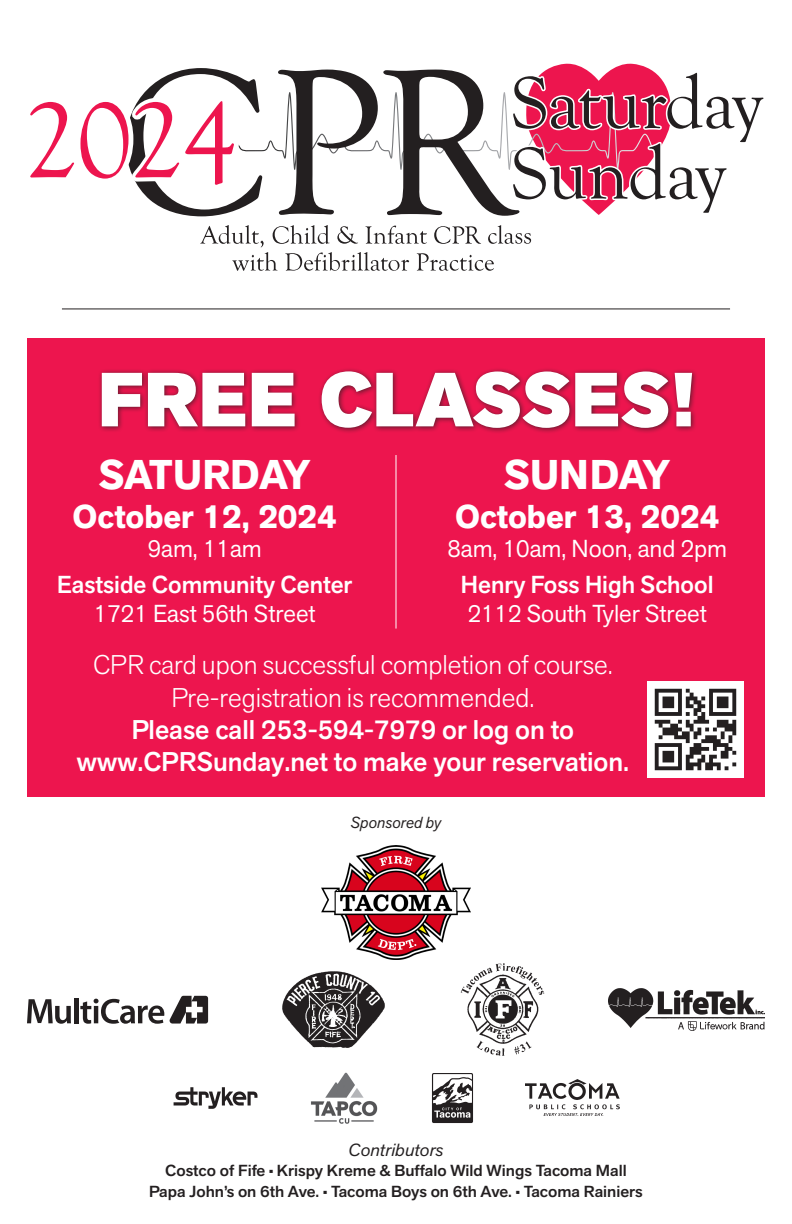
<style>
.page{position:relative;width:792px;height:1224px;background:#fff}
.page>*{position:absolute;margin:0;border:0;box-sizing:border-box;transform-origin:0 0}
.t1{font:800 75.8px "Akzid Grtsk Next";letter-spacing:.01em;color:#fff}
.t2{font:700 41.2px "Akzid Grtsk Next";color:#fff}
.t3{font:700 32.7px "Akzid Grtsk Next";color:#fff}
.t4{font:300 26.8px "Akzid Grtsk Next";color:#fff}
.t5{font:500 26.8px/32.2px "Akzid Grtsk Next";color:#fff;text-align:center}
.t6{font:24.3px "Akzid Grtsk Next";color:#fff}
.t7{font:500 24.3px "Akzid Grtsk Next";color:#fff}
.t8{font:italic 17.5px "Akzid Grtsk Next";color:#231f20;scale:1.05 1}
.t9{font:500 15.9px "Akzid Grtsk Next";color:#231f20;scale:1.05 1}
.t10{font:italic 15.9px "Akzid Grtsk Next";color:#231f20}
</style>
<div class="page">
<div style="left:27px;top:338px;width:738px;height:459px;background:#ed154e"></div>
<div style="left:98px;top:367px;width:600px;height:67px;background:#231f20;opacity:.75"></div>
<hr style="left:62px;top:309px;width:668px;height:1px;background:#231f20">
<hr style="left:396px;top:455px;width:1px;height:174px;background:#fff">
<svg style="left:200px;top:225px;width:331px;height:46px"></svg>
<svg style="left:30px;top:63px;width:734px;height:153px"></svg>
<img style="left:647px;top:681px;width:96px;height:96px">
<img style="left:321px;top:846px;width:150px;height:114px">
<svg style="left:170px;top:996px;width:38px;height:28px"></svg>
<svg style="left:27px;top:999px;width:44px;height:25px"></svg>
<hr style="left:74px;top:998px;width:4px;height:25px;background:#231f20">
<svg style="left:80px;top:999px;width:84px;height:25px"></svg>
<img style="left:282px;top:972px;width:102px;height:76px">
<img style="left:460px;top:963px;width:85px;height:93px">
<img style="left:311px;top:1072px;width:67px;height:52px">
<img style="left:526px;top:1080px;width:94px;height:36px">
<img style="left:173px;top:1087px;width:85px;height:22px">
<img style="left:431px;top:1073px;width:43px;height:51px">
<img style="left:608px;top:989px;width:157px;height:42px">
<p class="t1" style="left:98px;top:351px;width:597px">FREE CLASSES!</p>
<p class="t2" style="left:504px;top:448px;width:168px">SUNDAY</p>
<p class="t3" style="left:455px;top:495px;width:266px">October 13, 2024</p>
<p class="t6" style="left:447px;top:533px;width:281px">8am, 10am, Noon, and 2pm</p>
<p class="t7" style="left:461px;top:568px;width:254px">Henry Foss High School</p>
<p class="t6" style="left:468px;top:598px;width:241px">2112 South Tyler Street</p>
<p class="t2" style="left:99px;top:448px;width:214px">SATURDAY</p>
<p class="t3" style="left:73px;top:495px;width:266px">October 12, 2024</p>
<p class="t6" style="left:148px;top:533px;width:115px">9am, 11am</p>
<p class="t7" style="left:57px;top:568px;width:297px">Eastside Community Center</p>
<p class="t6" style="left:94px;top:598px;width:223px">1721 East 56th Street</p>
<p class="t4" style="left:93px;top:648px;width:521px">CPR card upon successful completion of course.</p>
<p class="t4" style="left:172px;top:680px;width:364px">Pre-registration is recommended.</p>
<p class="t5" style="left:77px;top:713px;width:554px">Please call 253-594-7979 or log on to www.CPRSunday.net to make your reservation.</p>
<p class="t10" style="left:351px;top:813px;width:92px">Sponsored by</p>
<p class="t8" style="left:348px;top:1138px;width:92px">Contributors</p>
<p class="t9" style="left:165px;top:1160px;width:441px">Costco of Fife • Krispy Kreme &amp; Buffalo Wild Wings Tacoma Mall</p>
<p class="t9" style="left:149px;top:1181px;width:472px">Papa John’s on 6th Ave. • Tacoma Boys on 6th Ave. • Tacoma Rainiers</p>
</div>
